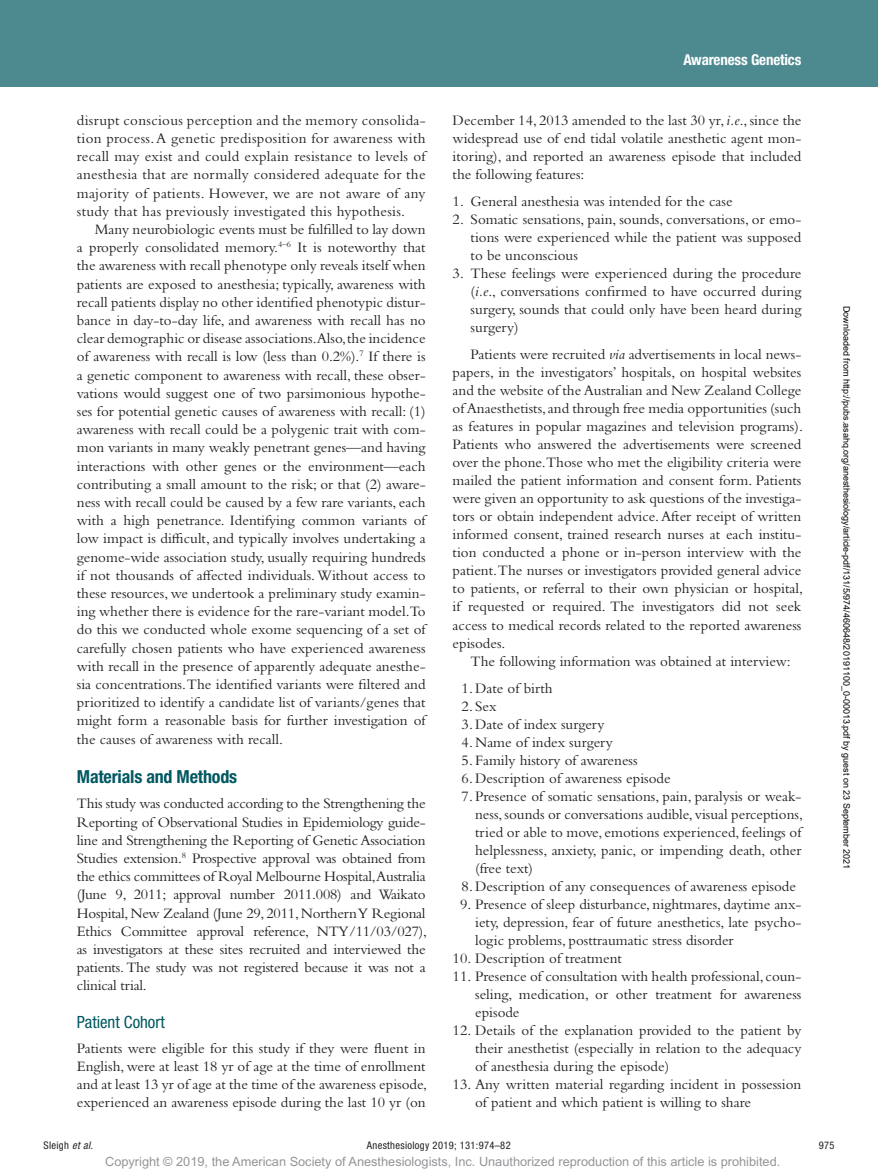
<style>
.page{position:relative;width:878px;height:1175px;background:#fff}
.page>*{position:absolute;margin:0;border:0;box-sizing:border-box;transform-origin:0 0}
.t1{font:700 condensed 18px "Helvetica Neue LT Std";letter-spacing:-.01em;color:#005861}
.t2{font:condensed 16.8px "Helvetica Neue LT Std";color:#005861}
.t3{font:15px/18.1px "Bembo Std";color:#231f20;text-align:justify}
.t4{font:700 condensed 15px "Helvetica Neue LT Std";letter-spacing:-.01em;color:#fff}
.t5{font:12.75px "Arial MT Std";color:#939598}
.t6{font:condensed 10.5px "Helvetica Neue LT Std";letter-spacing:.03em;color:#231f20}
.t7{font:9px "Arial";color:#000}
.s1{font-style:italic}
</style>
<div class="page">
<div style="left:0;top:0;width:878px;height:86px;background:#4d8a90"></div>
<p class="t3" style="left:77px;top:111px;width:350px">disrupt conscious perception and the memory consolida&shy;tion process. A genetic predisposition for awareness with recall may exist and could explain resistance to levels of anesthesia that are normally considered adequate for the majority of patients. However, we are not aware of any study that has previously investigated this hypothesis.</p>
<p class="t3" style="left:77px;top:220px;width:350px;text-indent:18px">Many neurobiologic events must be fulfilled to lay down a properly consolidated memory.<sup>4–6</sup> It is noteworthy that the awareness with recall phenotype only reveals itself when patients are exposed to anesthesia; typically, awareness with recall patients display no other identified phenotypic distur&shy;bance in day-to-day life, and awareness with recall has no clear demographic or disease associations.Also, the incidence of awareness with recall is low (less than 0.2%).<sup>7</sup> If there is a genetic component to awareness with recall, these obser&shy;vations would suggest one of two parsimonious hypothe&shy;ses for potential genetic causes of awareness with recall: (1) awareness with recall could be a polygenic trait with com&shy;mon variants in many weakly penetrant genes—and having interactions with other genes or the environment—each contributing a small amount to the risk; or that (2) aware&shy;ness with recall could be caused by a few rare variants, each with a high penetrance. Identifying common variants of low impact is difficult, and typically involves undertaking a genome-wide association study, usually requiring hundreds if not thousands of affected individuals. Without access to these resources, we undertook a preliminary study examin&shy;ing whether there is evidence for the rare-variant model.To do this we conducted whole exome sequencing of a set of carefully chosen patients who have experienced awareness with recall in the presence of apparently adequate anesthe&shy;sia concentrations. The identified variants were filtered and prioritized to identify a candidate list of variants/genes that might form a reasonable basis for further investigation of the causes of awareness with recall.</p>
<p class="t1" style="left:77px;top:766px;width:162px">Materials and Methods</p>
<p class="t3" style="left:77px;top:794px;width:352px">This study was conducted according to the Strengthening the Reporting of Observational Studies in Epidemiology guide&shy;line and Strengthening the Reporting of Genetic Association Studies extension.<sup>8</sup> Prospective approval was obtained from the ethics committees of Royal Melbourne Hospital,Australia (June 9, 2011; approval number 2011.008) and Waikato Hospital, New Zealand (June 29, 2011, Northern Y Regional Ethics Committee approval reference, NTY/11/03/027), as investigators at these sites recruited and interviewed the patients. The study was not registered because it was not a clinical trial.</p>
<p class="t2" style="left:77px;top:1012px;width:89px">Patient Cohort</p>
<p class="t3" style="left:77px;top:1038px;width:352px">Patients were eligible for this study if they were fluent in English, were at least 18 yr of age at the time of enrollment and at least 13 yr of age at the time of the awareness episode, experienced an awareness episode during the last 10 yr (on</p>
<p class="t4" style="left:683px;top:51px;width:119px">Awareness Genetics</p>
<p class="t3" style="left:452px;top:111px;width:350px">December 14, 2013 amended to the last 30 yr, <span class="s1">i.e</span>., since the widespread use of end tidal volatile anesthetic agent mon&shy;itoring), and reported an awareness episode that included the following features:</p>
<p class="t3" style="left:452px;top:192px;width:281px">1. General anesthesia was intended for the case</p>
<p class="t3" style="left:470px;top:210px;width:332px;text-indent:-18px">2. Somatic sensations, pain, sounds, conversations, or emo&shy;tions were experienced while the patient was supposed to be unconscious</p>
<p class="t3" style="left:470px;top:264px;width:332px;text-indent:-18px">3. These feelings were experienced during the procedure (<span class="s1">i.e</span>., conversations confirmed to have occurred during surgery, sounds that could only have been heard during surgery)</p>
<p class="t3" style="left:452px;top:345px;width:352px;text-indent:18px">Patients were recruited <span class="s1">via</span> advertisements in local news&shy;papers, in the investigators’ hospitals, on hospital websites and the website of the Australian and New Zealand College of Anaesthetists, and through free media opportunities (such as features in popular magazines and television programs).<br>Patients who answered the advertisements were screened over the phone.Those who met the eligibility criteria were mailed the patient information and consent form. Patients were given an opportunity to ask questions of the investiga&shy;tors or obtain independent advice. After receipt of written informed consent, trained research nurses at each institu&shy;tion conducted a phone or in-person interview with the patient.The nurses or investigators provided general advice to patients, or referral to their own physician or hospital, if requested or required. The investigators did not seek access to medical records related to the reported awareness episodes.</p>
<p class="t3" style="left:461px;top:647px;width:330px;line-height:27px;text-indent:9px">The following information was obtained at interview:<br>1.Date of birth</p>
<p class="t3" style="left:461px;top:696px;width:144px">2. Sex<br>3.Date of index surgery</p>
<p class="t3" style="left:461px;top:732px;width:153px">4. Name of index surgery</p>
<p class="t3" style="left:461px;top:750px;width:210px">5. Family history of awareness<br>6.Description of awareness episode</p>
<p class="t3" style="left:461px;top:786px;width:341px">7. Presence of somatic sensations, pain, paralysis or weak-</p>
<p class="t3" style="left:475px;top:804px;width:329px">ness, sounds or conversations audible, visual perceptions,</p>
<p class="t3" style="left:475px;top:822px;width:328px">tried or able to move, emotions experienced, feelings of</p>
<p class="t3" style="left:475px;top:840px;width:328px">helplessness, anxiety, panic, or impending death, other</p>
<p class="t3" style="left:475px;top:858px;width:59px">(free text)</p>
<p class="t3" style="left:461px;top:876px;width:336px">8.Description of any consequences of awareness episode</p>
<p class="t3" style="left:475px;top:895px;width:328px;text-indent:-15px">9. Presence of sleep disturbance, nightmares, daytime anx&shy;iety, depression, fear of future anesthetics, late psycho&shy;logic problems, posttraumatic stress disorder</p>
<p class="t3" style="left:452px;top:948px;width:171px">10. Description of treatment</p>
<p class="t3" style="left:475px;top:967px;width:328px;text-indent:-22px">11. Presence of consultation with health professional, coun&shy;seling, medication, or other treatment for awareness episode</p>
<p class="t3" style="left:475px;top:1021px;width:328px;text-indent:-22px">12. Details of the explanation provided to the patient by their anesthetist (especially in relation to the adequacy of anesthesia during the episode)</p>
<p class="t3" style="left:475px;top:1075px;width:328px;text-indent:-22px">13. Any written material regarding incident in possession of patient and which patient is willing to share</p>
<p class="t7" style="left:850px;top:306px;width:565px;rotate:90deg">Downloaded from http://pubs.asahq.org/anesthesiology/article-pdf/131/5/974/460648/20191100_0-00013.pdf by guest on 23 September 2021</p>
<p class="t6" style="left:44px;top:1139px;width:51px">Sleigh <span class="s1">et al.</span></p>
<p class="t6" style="left:367px;top:1139px;width:145px">Anesthesiology 2019; 131:974–82</p>
<p class="t6" style="left:818px;top:1139px;width:17px">975</p>
<p class="t5" style="left:105px;top:1154px;width:676px">Copyright © 2019, the American Society of Anesthesiologists, Inc. Unauthorized reproduction of this article is prohibited.</p>
</div>
